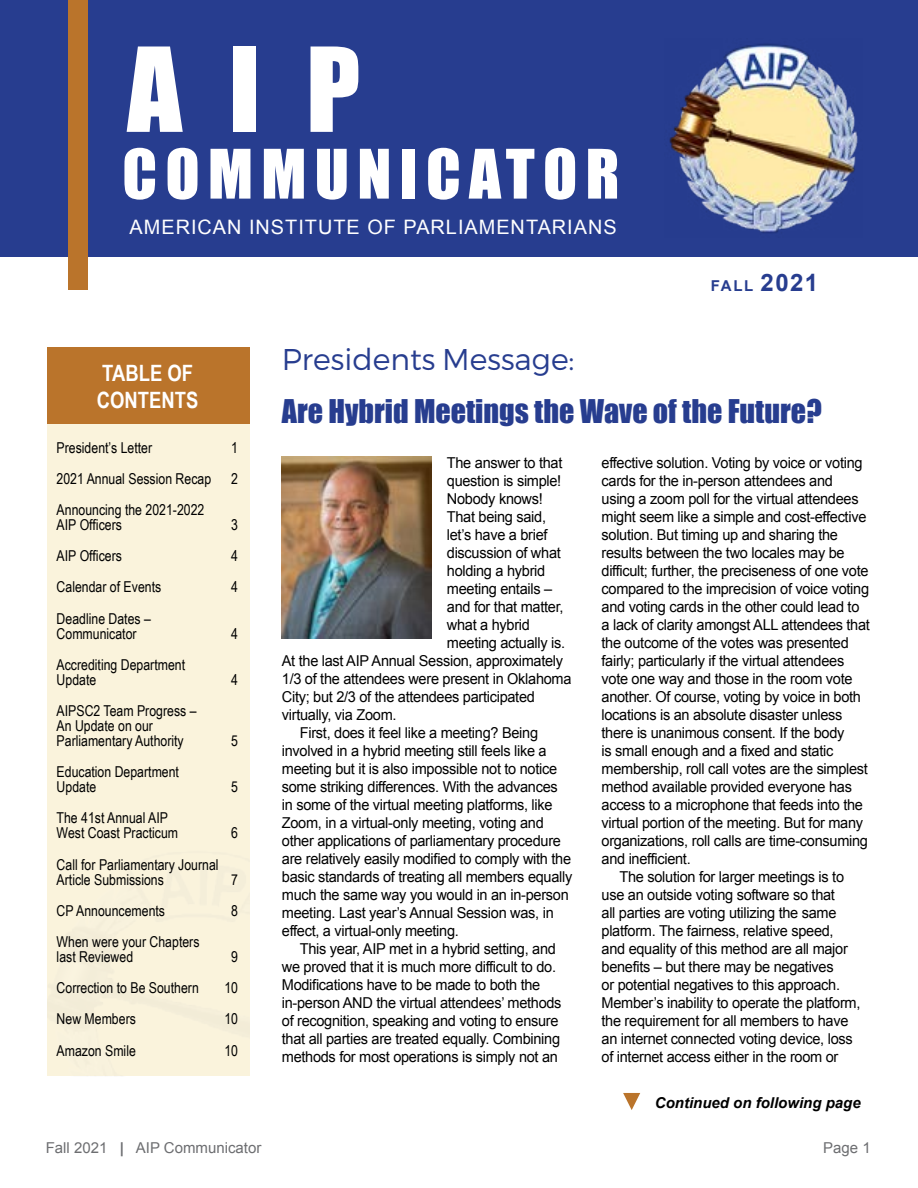
<style>
.page{position:relative;width:918px;height:1188px;background:#fff}
.page>*{position:absolute;margin:0;border:0;box-sizing:border-box;transform-origin:0 0}
.t1{font:108px "Impact";color:#fff}
.t2{font:63px "Impact";letter-spacing:.13em;color:#fff}
.t3{font:30px "Impact";color:#273d8f}
.t4{font:300 30px "Montserrat";color:#273d8f}
.t5{font:700 22.5px/27px "Arial Narrow";color:#fff}
.t6{font:19.95px "Arial";letter-spacing:.05em;color:#fff}
.t7{font:15px "Arial";letter-spacing:-.02em;color:#000}
.t8{font:15px/15px "Arial Narrow";color:#000}
.t9{font:15px "Arial";color:#6d6e71}
.t10{font:italic 700 15px "Arial";color:#000}
.t11{font:700 15px "Arial";color:#273d8f}
.s1{font-size:24px}
.s2{font-weight:700}
</style>
<div class="page">
<div style="left:47px;top:347px;width:203px;height:729px;background:#faf3dc"></div>
<div style="left:0;top:0;width:918px;height:256px;background:#273d8f"></div>
<div style="left:47px;top:347px;width:203px;height:76px;background:#ba742b"></div>
<img style="left:669px;top:43px;width:189px;height:190px">
<img style="left:282px;top:456px;width:150px;height:182px">
<div style="left:68px;top:0;width:19px;height:289px;background:#ba742b"></div>
<svg style="left:623px;top:1093px;width:17px;height:17px"></svg>
<h1 class="t1" style="left:127px;top:6px;width:235px">AIP</h1>
<h2 class="t2" style="left:122px;top:125px;width:499px">COMMUNICATOR</h2>
<h3 class="t6" style="left:130px;top:214px;width:489px">AMERICAN INSTITUTE OF PARLIAMENTARIANS</h3>
<p class="t11" style="left:711px;top:276px;width:109px">FALL <span class="s1">2021</span></p>
<h3 class="t5" style="left:97px;top:358px;width:103px">TABLE OF<br>CONTENTS</h3>
<p class="t8" style="left:57px;top:439px;width:97px">President’s Letter</p>
<p class="t8" style="left:231px;top:439px;width:8px">1</p>
<p class="t8" style="left:57px;top:470px;width:156px">2021 Annual Session Recap</p>
<p class="t8" style="left:231px;top:470px;width:8px">2</p>
<p class="t8" style="left:57px;top:502px;width:149px">Announcing the 2021-2022<br>AIP Officers</p>
<p class="t8" style="left:231px;top:517px;width:8px">3</p>
<p class="t8" style="left:57px;top:548px;width:67px">AIP Officers</p>
<p class="t8" style="left:231px;top:548px;width:8px">4</p>
<p class="t8" style="left:57px;top:579px;width:106px">Calendar of Events</p>
<p class="t8" style="left:231px;top:579px;width:8px">4</p>
<p class="t8" style="left:57px;top:610px;width:96px">Deadline Dates –<br>Communicator</p>
<p class="t8" style="left:231px;top:625px;width:8px">4</p>
<p class="t8" style="left:57px;top:656px;width:130px">Accrediting Department<br>Update</p>
<p class="t8" style="left:57px;top:703px;width:141px">AIPSC2 Team Progress –<br>An Update on our<br>Parliamentary Authority</p>
<p class="t8" style="left:57px;top:764px;width:124px">Education Department<br>Update</p>
<p class="t8" style="left:57px;top:810px;width:123px">The 41st Annual AIP<br>West Coast Practicum</p>
<p class="t8" style="left:57px;top:856px;width:163px">Call for Parliamentary Journal<br>Article Submissions</p>
<p class="t8" style="left:231px;top:671px;width:8px">4</p>
<p class="t8" style="left:231px;top:733px;width:8px">5</p>
<p class="t8" style="left:231px;top:779px;width:8px">5</p>
<p class="t8" style="left:231px;top:825px;width:8px">6</p>
<p class="t8" style="left:231px;top:871px;width:8px">7</p>
<p class="t8" style="left:57px;top:902px;width:110px">CP Announcements</p>
<p class="t8" style="left:231px;top:902px;width:8px">8</p>
<p class="t8" style="left:57px;top:934px;width:144px">When were your Chapters last Reviewed</p>
<p class="t8" style="left:231px;top:949px;width:8px">9</p>
<p class="t8" style="left:57px;top:980px;width:144px">Correction to Be Southern</p>
<p class="t8" style="left:224px;top:980px;width:15px">10</p>
<p class="t8" style="left:57px;top:1011px;width:81px">New Members</p>
<p class="t8" style="left:224px;top:1011px;width:15px">10</p>
<p class="t8" style="left:57px;top:1042px;width:81px">Amazon Smile</p>
<p class="t8" style="left:224px;top:1042px;width:15px">10</p>
<h3 class="t4" style="left:282px;top:341px;width:294px">Presidents Message:</h3>
<h3 class="t3" style="left:282px;top:388px;width:542px">Are Hybrid Meetings the Wave of the Future?</h3>
<p class="t7" style="left:447px;top:453px;width:117px">The answer to that</p>
<p class="t7" style="left:447px;top:471px;width:116px">question is simple!</p>
<p class="t7" style="left:447px;top:489px;width:97px">Nobody knows!</p>
<p class="t7" style="left:447px;top:507px;width:101px">That being said,</p>
<p class="t7" style="left:447px;top:525px;width:102px">let’s have a brief</p>
<p class="t7" style="left:447px;top:543px;width:115px">discussion of what</p>
<p class="t7" style="left:447px;top:561px;width:100px">holding a hybrid</p>
<p class="t7" style="left:447px;top:579px;width:107px">meeting entails –</p>
<p class="t7" style="left:447px;top:597px;width:118px">and for that matter,</p>
<p class="t7" style="left:447px;top:615px;width:85px">what a hybrid</p>
<p class="t7" style="left:447px;top:633px;width:120px">meeting actually is.</p>
<p class="t7" style="left:282px;top:651px;width:283px">At the last AIP Annual Session, approximately</p>
<p class="t7" style="left:282px;top:669px;width:291px">1/3 of the attendees were present in Oklahoma</p>
<p class="t7" style="left:282px;top:687px;width:255px">City; but 2/3 of the attendees participated</p>
<p class="t7" style="left:282px;top:705px;width:116px">virtually, via Zoom.</p>
<p class="t7" style="left:300px;top:723px;width:240px">First, does it feel like a meeting? Being</p>
<p class="t7" style="left:282px;top:741px;width:266px">involved in a hybrid meeting still feels like a</p>
<p class="t7" style="left:282px;top:759px;width:277px">meeting but it is also impossible not to notice</p>
<p class="t7" style="left:282px;top:777px;width:277px">some striking differences. With the advances</p>
<p class="t7" style="left:282px;top:795px;width:272px">in some of the virtual meeting platforms, like</p>
<p class="t7" style="left:282px;top:813px;width:263px">Zoom, in a virtual-only meeting, voting and</p>
<p class="t7" style="left:282px;top:831px;width:281px">other applications of parliamentary procedure</p>
<p class="t7" style="left:282px;top:849px;width:291px">are relatively easily modified to comply with the</p>
<p class="t7" style="left:282px;top:867px;width:292px">basic standards of treating all members equally</p>
<p class="t7" style="left:282px;top:885px;width:288px">much the same way you would in an in-person</p>
<p class="t7" style="left:282px;top:903px;width:273px">meeting. Last year’s Annual Session was, in</p>
<p class="t7" style="left:282px;top:921px;width:178px">effect, a virtual-only meeting.</p>
<p class="t7" style="left:300px;top:939px;width:258px">This year, AIP met in a hybrid setting, and</p>
<p class="t7" style="left:282px;top:957px;width:276px">we proved that it is much more difficult to do.</p>
<p class="t7" style="left:282px;top:975px;width:260px">Modifications have to be made to both the</p>
<p class="t7" style="left:282px;top:993px;width:281px">in-person AND the virtual attendees’ methods</p>
<p class="t7" style="left:282px;top:1011px;width:278px">of recognition, speaking and voting to ensure</p>
<p class="t7" style="left:282px;top:1029px;width:280px">that all parties are treated equally. Combining</p>
<p class="t7" style="left:282px;top:1047px;width:278px">methods for most operations is simply not an</p>
<p class="t7" style="left:602px;top:453px;width:263px">effective solution. Voting by voice or voting</p>
<p class="t7" style="left:602px;top:471px;width:233px">cards for the in-person attendees and</p>
<p class="t7" style="left:602px;top:489px;width:259px">using a zoom poll for the virtual attendees</p>
<p class="t7" style="left:602px;top:507px;width:266px">might seem like a simple and cost-effective</p>
<p class="t7" style="left:602px;top:525px;width:238px">solution. But timing up and sharing the</p>
<p class="t7" style="left:602px;top:543px;width:245px">results between the two locales may be</p>
<p class="t7" style="left:602px;top:561px;width:268px">difficult; further, the preciseness of one vote</p>
<p class="t7" style="left:602px;top:579px;width:269px">compared to the imprecision of voice voting</p>
<p class="t7" style="left:602px;top:597px;width:259px">and voting cards in the other could lead to</p>
<p class="t7" style="left:602px;top:615px;width:270px">a lack of clarity amongst ALL attendees that</p>
<p class="t7" style="left:602px;top:633px;width:249px">the outcome of the votes was presented</p>
<p class="t7" style="left:602px;top:651px;width:244px">fairly; particularly if the virtual attendees</p>
<p class="t7" style="left:602px;top:669px;width:252px">vote one way and those in the room vote</p>
<p class="t7" style="left:602px;top:687px;width:261px">another. Of course, voting by voice in both</p>
<p class="t7" style="left:602px;top:705px;width:242px">locations is an absolute disaster unless</p>
<p class="t7" style="left:602px;top:723px;width:244px">there is unanimous consent. If the body</p>
<p class="t7" style="left:602px;top:741px;width:233px">is small enough and a fixed and static</p>
<p class="t7" style="left:602px;top:759px;width:268px">membership, roll call votes are the simplest</p>
<p class="t7" style="left:602px;top:777px;width:252px">method available provided everyone has</p>
<p class="t7" style="left:602px;top:795px;width:263px">access to a microphone that feeds into the</p>
<p class="t7" style="left:602px;top:813px;width:263px">virtual portion of the meeting. But for many</p>
<p class="t7" style="left:602px;top:831px;width:268px">organizations, roll calls are time-consuming</p>
<p class="t7" style="left:602px;top:849px;width:91px">and inefficient.</p>
<p class="t7" style="left:620px;top:867px;width:226px">The solution for larger meetings is to</p>
<p class="t7" style="left:602px;top:885px;width:235px">use an outside voting software so that</p>
<p class="t7" style="left:602px;top:903px;width:236px">all parties are voting utilizing the same</p>
<p class="t7" style="left:602px;top:921px;width:234px">platform. The fairness, relative speed,</p>
<p class="t7" style="left:602px;top:939px;width:248px">and equality of this method are all major</p>
<p class="t7" style="left:602px;top:957px;width:234px">benefits – but there may be negatives</p>
<p class="t7" style="left:602px;top:975px;width:240px">or potential negatives to this approach.</p>
<p class="t7" style="left:602px;top:993px;width:260px">Member’s inability to operate the platform,</p>
<p class="t7" style="left:602px;top:1011px;width:248px">the requirement for all members to have</p>
<p class="t7" style="left:602px;top:1029px;width:253px">an internet connected voting device, loss</p>
<p class="t7" style="left:602px;top:1047px;width:238px">of internet access either in the room or</p>
<p class="t10" style="left:655px;top:1093px;width:207px">Continued on following page</p>
<p class="t9" style="left:46px;top:1138px;width:217px">Fall 2021 <span class="s2">|</span> AIP Communicator</p>
<p class="t9" style="left:823px;top:1138px;width:49px">Page 1</p>
</div>
